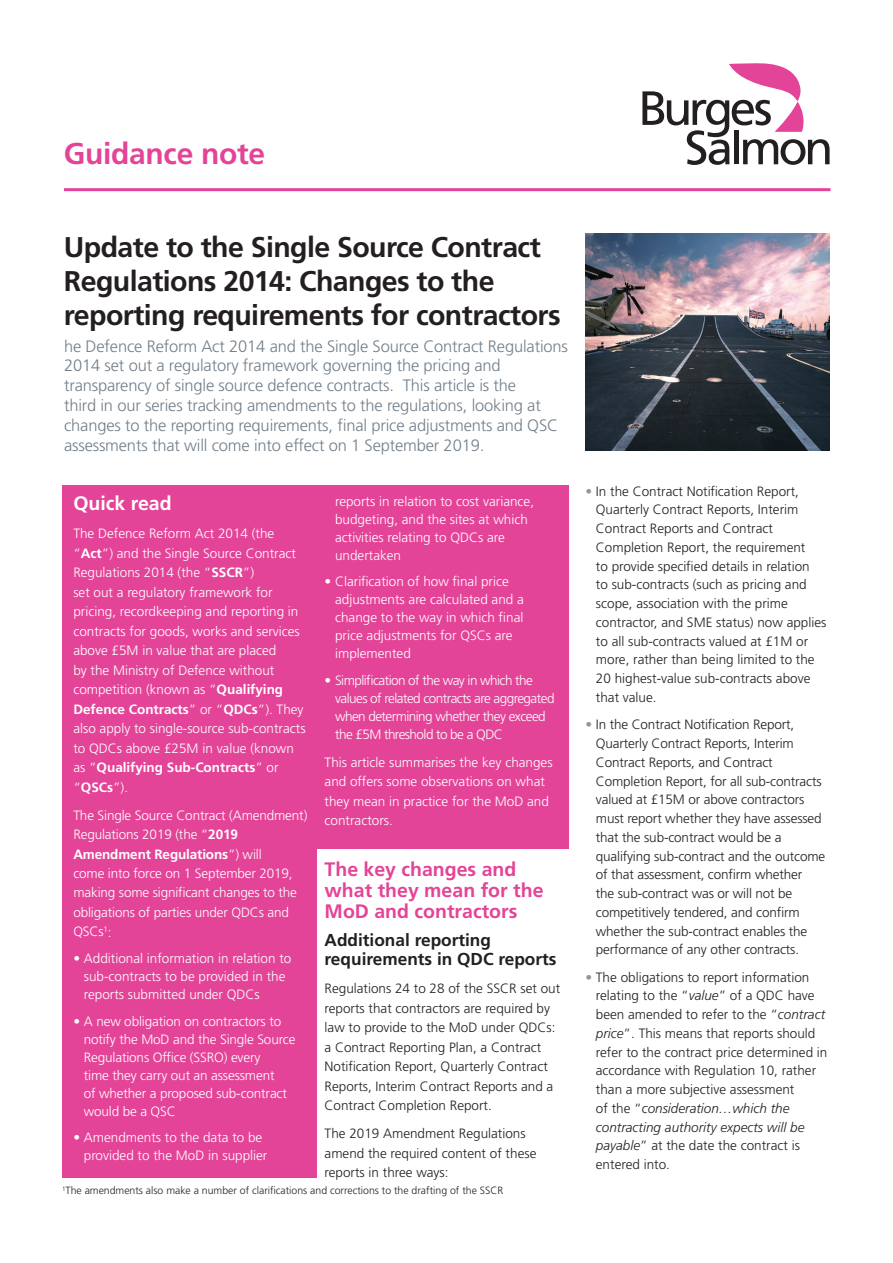
<style>
.page{position:relative;width:893px;height:1263px;background:#fff}
.page>*{position:absolute;margin:0;border:0;box-sizing:border-box;transform-origin:0 0}
.t1{font:700 30px "Frutiger LT Pro";letter-spacing:-.01em;color:#e44498}
.t2{font:700 28.5px/34.2px "Frutiger LT Pro";letter-spacing:-.02em;color:#231f20}
.t3{font:700 19.5px/21px "Frutiger LT Pro";color:#e44498}
.t4{font:700 19.5px "Frutiger LT Pro";color:#fff}
.t5{font:700 17.25px/19.5px "Frutiger LT Pro";color:#231f20}
.t6{font:300 16.5px/19.8px "Frutiger LT Pro";letter-spacing:-.01em;color:#727f8a}
.t7{font:300 13.5px/18.8px "Frutiger LT Pro";color:#231f20}
.t8{font:300 13.5px/19.5px "Frutiger LT Pro";color:#fff}
.t9{font:300 13.5px/18px "Frutiger LT Pro";letter-spacing:-.04em;color:#fff}
.t10{font:300 10.5px "Frutiger LT Pro";color:#231f20}
.s1{font-weight:700}
.s2{color:#939598}
.s3{font-style:italic}
</style>
<div class="page">
<div style="left:62px;top:486px;width:254px;height:692px;background:#e44498"></div>
<div style="left:316px;top:486px;width:252px;height:363px;background:#e44498"></div>
<img style="left:585px;top:233px;width:244px;height:218px">
<hr style="left:64px;top:188px;width:766px;height:3px;background:#e44498">
<svg style="left:642px;top:63px;width:188px;height:102px"></svg>
<h1 class="t1" style="left:64px;top:136px;width:203px">Guidance note</h1>
<h2 class="t2" style="left:64px;top:230px;width:498px">Update to the Single Source Contract<br>Regulations 2014: Changes to the reporting requirements for contractors</h2>
<p class="t6" style="left:64px;top:336px;width:505px">he Defence Reform Act 2014 and the Single Source Contract Regulations 2014 set out a regulatory framework governing the pricing and transparency of single source defence contracts. This article is the<br>third in our series tracking amendments to the regulations, looking at changes to the reporting requirements, final price adjustments and QSC assessments that will come into effect on 1 September 2019.</p>
<p class="t8" style="left:335px;top:492px;width:201px;line-height:18px">reports in relation to cost variance, budgeting, and the sites at which activities relating to QDCs are undertaken</p>
<p class="t8" style="left:335px;top:572px;width:190px;line-height:18px;text-indent:-11px">• Clarification of how final price adjustments are calculated and a change to the way in which final price adjustments for QSCs are implemented</p>
<p class="t9" style="left:335px;top:671px;width:221px;text-indent:-11px">• Simplification of the way in which the values of related contracts are aggregated when determining whether they exceed the £5M threshold to be a QDC</p>
<p class="t8" style="left:325px;top:752px;width:230px">This article summarises the key changes and offers some observations on what they mean in practice for the MoD and contractors.</p>
<h3 class="t3" style="left:325px;top:858px;width:220px">The key changes and what they mean for the<br>MoD and contractors</h3>
<p class="t5" style="left:325px;top:930px;width:233px">Additional reporting requirements in QDC reports</p>
<p class="t7" style="left:325px;top:979px;width:237px;line-height:19.5px">Regulations 24 to 28 of the SSCR set out reports that contractors are required by law to provide to the MoD under QDCs: a Contract Reporting Plan, a Contract Notification Report, Quarterly Contract Reports, Interim Contract Reports and a Contract Completion Report.</p>
<p class="t7" style="left:325px;top:1124px;width:213px;line-height:19.5px">The 2019 Amendment Regulations amend the required content of these reports in three ways:</p>
<p class="t10" style="left:62px;top:1184px;width:443px"><sup>1</sup>The amendments also make a number of clarifications and corrections to the drafting of the SSCR</p>
<h3 class="t4" style="left:73px;top:492px;width:100px">Quick read</h3>
<p class="t8" style="left:73px;top:524px;width:234px">The Defence Reform Act 2014 (the “<span class="s1">Act</span>”) and the Single Source Contract Regulations 2014 (the “<span class="s1">SSCR</span>”)<br>set out a regulatory framework for pricing, recordkeeping and reporting in contracts for goods, works and services above £5M in value that are placed<br>by the Ministry of Defence without competition (known as “<span class="s1">Qualifying Defence Contracts</span>” or “<span class="s1">QDCs</span>”). They also apply to single-source sub-contracts to QDCs above £25M in value (known as “<span class="s1">Qualifying Sub-Contracts</span>” or “<span class="s1">QSCs</span>”).</p>
<p class="t8" style="left:73px;top:805px;width:236px">The Single Source Contract (Amendment)<br>Regulations 2019 (the “<span class="s1">2019<br>Amendment Regulations</span>”) will<br>come into force on 1 September 2019, making some significant changes to the obligations of parties under QDCs and<br>QSCs<sup>1</sup>:</p>
<p class="t8" style="left:84px;top:949px;width:209px;line-height:18px;text-indent:-11px">• Additional information in relation to sub-contracts to be provided in the reports submitted under QDCs</p>
<p class="t8" style="left:84px;top:1012px;width:213px;line-height:18px;text-indent:-11px">• A new obligation on contractors to notify the MoD and the Single Source<br>Regulations Office (SSRO) every<br>time they carry out an assessment<br>of whether a proposed sub-contract would be a QSC</p>
<p class="t8" style="left:84px;top:1128px;width:185px;line-height:18px;text-indent:-11px">• Amendments to the data to be provided to the MoD in supplier</p>
<p class="t7" style="left:596px;top:482px;width:232px;text-indent:-11px"><span class="s2">•</span> In the Contract Notification Report, Quarterly Contract Reports, Interim Contract Reports and Contract Completion Report, the requirement<br>to provide specified details in relation<br>to sub-contracts (such as pricing and scope, association with the prime contractor, and SME status) now applies to all sub-contracts valued at £1M or more, rather than being limited to the 20 highest-value sub-contracts above that value.</p>
<p class="t7" style="left:596px;top:715px;width:231px;text-indent:-11px"><span class="s2">•</span> In the Contract Notification Report, Quarterly Contract Reports, Interim Contract Reports, and Contract Completion Report, for all sub-contracts valued at £15M or above contractors must report whether they have assessed that the sub-contract would be a qualifying sub-contract and the outcome of that assessment, confirm whether<br>the sub-contract was or will not be competitively tendered, and confirm whether the sub-contract enables the performance of any other contracts.</p>
<p class="t7" style="left:596px;top:967px;width:233px;text-indent:-11px"><span class="s2">•</span> The obligations to report information relating to the “<span class="s3">value</span>” of a QDC have been amended to refer to the “<span class="s3">contract price</span>”. This means that reports should refer to the contract price determined in accordance with Regulation 10, rather than a more subjective assessment<br>of the “<span class="s3">consideration…which the contracting authority expects will be payable</span>” at the date the contract is entered into.</p>
</div>
